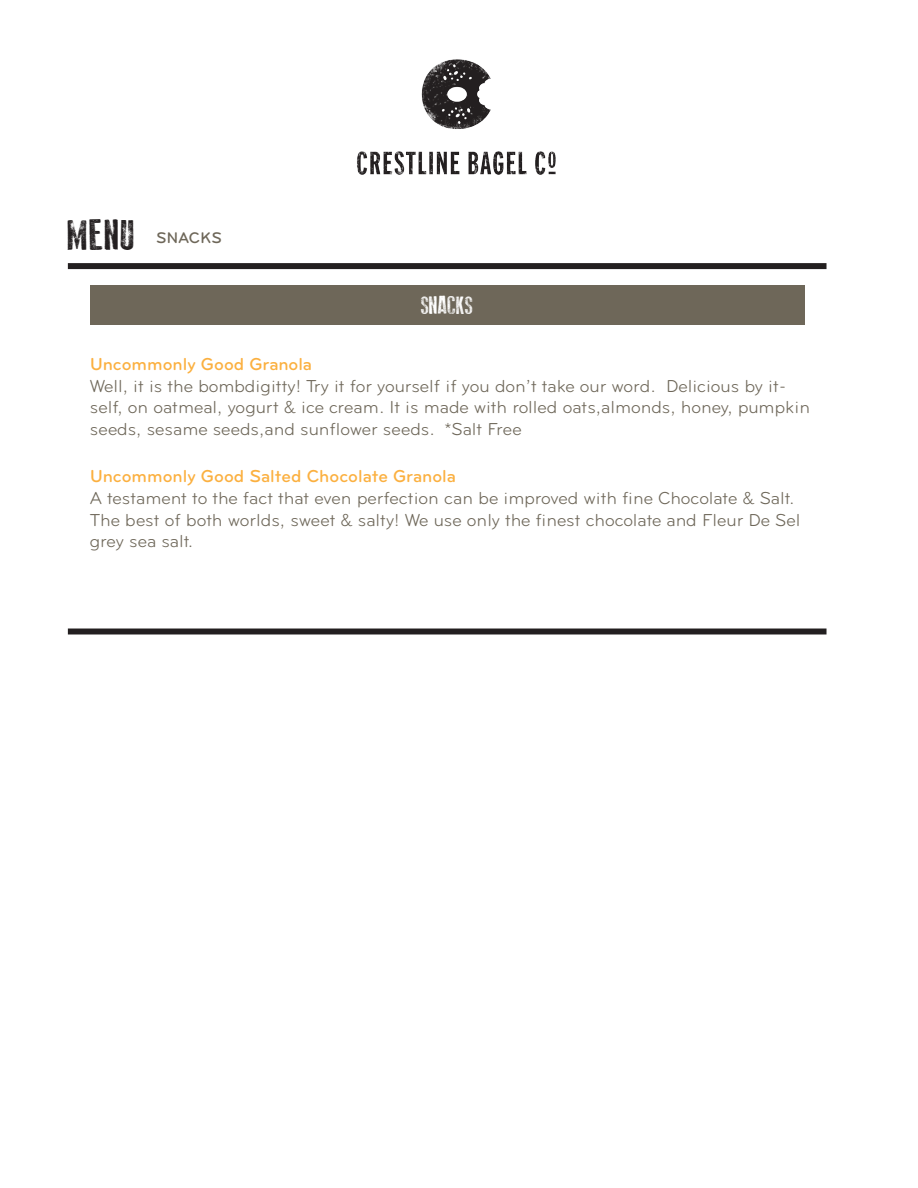
<style>
.page{position:relative;width:918px;height:1188px;background:#fff}
.page>*{position:absolute;margin:0;border:0;box-sizing:border-box;transform-origin:0 0}
.t1{font:42.9px "Old Press";color:#231f20}
.t2{font:24.9px "Old Press";color:#fff}
.t3{font:18px/21.6px "Bryant";color:#6e6759}
.t4{font:500 18px "Bryant";color:#fbb040}
.t5{font:500 15.9px "Bryant";color:#6e6759}
</style>
<div class="page">
<img style="left:357px;top:59px;width:199px;height:116px">
<div style="left:68px;top:263px;width:759px;height:6px;background:#231f20"></div>
<div style="left:68px;top:629px;width:759px;height:5px;background:#231f20"></div>
<div style="left:90px;top:285px;width:715px;height:40px;background:#6e6759"></div>
<p class="t1" style="left:68px;top:211px;width:69px">MENU</p>
<p class="t5" style="left:156px;top:229px;width:68px">SNACKS</p>
<p class="t2" style="left:421px;top:291px;width:54px">SNACKS</p>
<p class="t4" style="left:90px;top:354px;width:224px">Uncommonly Good Granola</p>
<p class="t3" style="left:90px;top:375px;width:722px">Well, it is the bombdigitty! Try it for yourself if you don’t take our word. Delicious by it&shy;self, on oatmeal, yogurt &amp; ice cream. It is made with rolled oats,almonds, honey, pumpkin seeds, sesame seeds,and sunflower seeds. *Salt Free</p>
<p class="t4" style="left:90px;top:466px;width:368px">Uncommonly Good Salted Chocolate Granola</p>
<p class="t3" style="left:90px;top:487px;width:712px">A testament to the fact that even perfection can be improved with fine Chocolate &amp; Salt.<br>The best of both worlds, sweet &amp; salty! We use only the finest chocolate and Fleur De Sel grey sea salt.</p>
</div>
